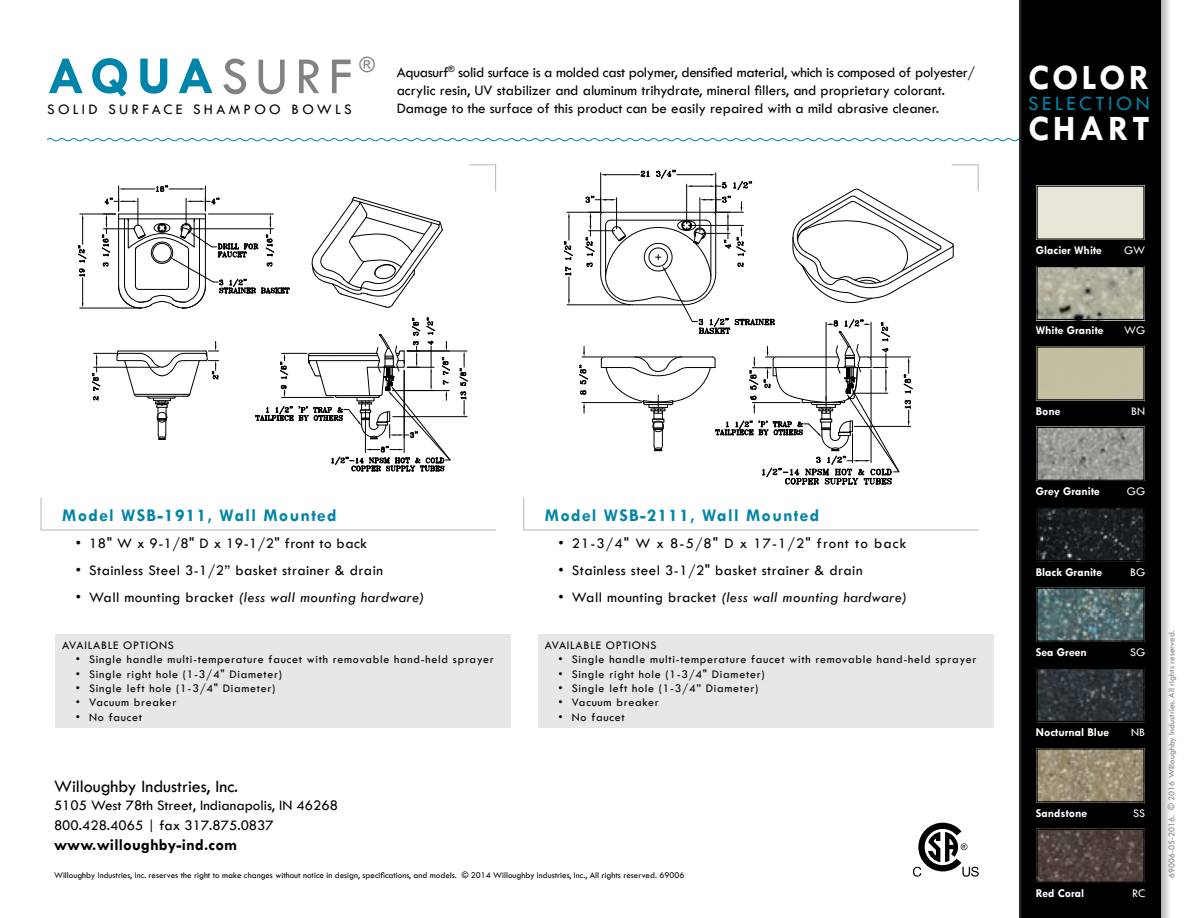
<style>
.page{position:relative;width:1188px;height:918px;background:#fff}
.page>*{position:absolute;margin:0;border:0;box-sizing:border-box;transform-origin:0 0}
.t1{font:700 54px "Tw Cen";color:#0084a9}
.t2{font:700 36px "Tw Cen";letter-spacing:.085em;color:#fff}
.t3{font:21px "Tw Cen";letter-spacing:.165em;color:#0084a9}
.t4{font:21px "Tw Cen";color:#808284}
.t5{font:700 18px "Tw Cen";letter-spacing:.07em;color:#0084a9}
.t6{font:18px "Tw Cen";color:#000}
.t7{font:700 16.5px "Tw Cen";letter-spacing:.01em;color:#000}
.t8{font:15px/18px "Tw Cen";color:#000}
.t9{font:15px "Tw Cen";letter-spacing:.03em;color:#000}
.t10{font:italic 15px "Tw Cen";letter-spacing:.03em;color:#000}
.t11{font:15px "Tw Cen";letter-spacing:.07em;color:#000}
.t12{font:15px "Tw Cen";letter-spacing:.22em;color:#000}
.t13{font:12px "Tw Cen";letter-spacing:.06em;color:#000}
.t14{font:700 12px "Tw Cen";color:#fff}
.t15{font:12px "Tw Cen";color:#fff}
.t16{font:9px "Tw Cen";color:#000}
.t17{font:9px "Tw Cen";color:#808284}
.s1{font-weight:400;color:#808284}
.s2{font-style:normal}
.s3{font-style:inherit}
</style>
<div class="page">
<svg style="left:47px;top:138px;width:970px;height:4px"></svg>
<div style="left:1017px;top:0;width:156px;height:918px;background:#000;opacity:.3"></div>
<div style="left:1018px;top:0;width:145px;height:918px;background:#000"></div>
<div style="left:56px;top:634px;width:455px;height:93px;background:#e6e7e8"></div>
<svg style="left:40px;top:497px;width:456px;height:34px"></svg>
<svg style="left:469px;top:164px;width:27px;height:28px"></svg>
<svg style="left:312px;top:197px;width:131px;height:111px"></svg>
<hr style="left:80px;top:214px;width:36px;height:1px;background:#000">
<hr style="left:80px;top:308px;width:57px;height:1px;background:#000">
<svg style="left:78px;top:269px;width:7px;height:39px"></svg>
<svg style="left:78px;top:214px;width:8px;height:49px"></svg>
<hr style="left:407px;top:351px;width:60px;height:1px;background:#000">
<hr style="left:393px;top:416px;width:74px;height:1px;background:#000">
<svg style="left:459px;top:351px;width:9px;height:66px"></svg>
<svg style="left:92px;top:341px;width:127px;height:99px"></svg>
<svg style="left:255px;top:317px;width:196px;height:155px"></svg>
<svg style="left:102px;top:185px;width:188px;height:124px"></svg>
<hr style="left:567px;top:212px;width:34px;height:1px;background:#000">
<hr style="left:567px;top:305px;width:63px;height:1px;background:#000">
<svg style="left:564px;top:267px;width:7px;height:38px"></svg>
<svg style="left:564px;top:212px;width:9px;height:48px"></svg>
<svg style="left:579px;top:164px;width:400px;height:321px"></svg>
<div style="left:538px;top:634px;width:456px;height:93px;background:#e6e7e8"></div>
<svg style="left:523px;top:497px;width:456px;height:34px"></svg>
<svg style="left:913px;top:823px;width:66px;height:54px"></svg>
<div style="left:1039px;top:188px;width:104px;height:50px;background:#e8e6d6"></div>
<div style="left:1037px;top:186px;width:108px;height:54px;border:1px solid #000"></div>
<img style="left:1039px;top:268px;width:104px;height:50px">
<div style="left:1037px;top:266px;width:108px;height:54px;border:1px solid #000"></div>
<div style="left:1039px;top:348px;width:104px;height:50px;background:#c3bea2"></div>
<div style="left:1037px;top:346px;width:108px;height:54px;border:1px solid #000"></div>
<img style="left:1039px;top:429px;width:104px;height:50px">
<div style="left:1037px;top:427px;width:108px;height:54px;border:1px solid #000"></div>
<img style="left:1039px;top:509px;width:104px;height:50px">
<div style="left:1037px;top:507px;width:108px;height:54px;border:1px solid #000"></div>
<img style="left:1039px;top:590px;width:104px;height:50px">
<div style="left:1037px;top:588px;width:108px;height:54px;border:1px solid #000"></div>
<img style="left:1039px;top:670px;width:104px;height:50px">
<div style="left:1037px;top:668px;width:108px;height:54px;border:1px solid #000"></div>
<img style="left:1039px;top:750px;width:104px;height:50px">
<div style="left:1037px;top:748px;width:108px;height:54px;border:1px solid #000"></div>
<img style="left:1039px;top:831px;width:104px;height:50px">
<div style="left:1037px;top:829px;width:108px;height:54px;border:1px solid #000"></div>
<h1 class="t1" style="left:47px;top:53px;width:307px">AQUA<span class="s1">SURF</span></h1>
<h3 class="t4" style="left:360px;top:56px;width:17px">®</h3>
<p class="t12" style="left:47px;top:103px;width:306px">SOLID SURFACE SHAMPOO BOWLS</p>
<p class="t8" style="left:397px;top:64px;width:580px">Aquasurf<sup>®</sup> solid surface is a molded cast polymer, densified material, which is composed of polyester/ acrylic resin, UV stabilizer and aluminum trihydrate, mineral fillers, and proprietary colorant.<br>Damage to the surface of this product can be easily repaired with a mild abrasive cleaner.</p>
<h3 class="t5" style="left:62px;top:508px;width:276px">Model WSB-1911, Wall Mounted</h3>
<p class="t9" style="left:76px;top:535px;width:293px">• 18" W x 9-1/8" D x 19-1/2" front to back</p>
<p class="t9" style="left:76px;top:562px;width:309px">• Stainless Steel 3-1/2” basket strainer &amp; drain</p>
<p class="t10" style="left:76px;top:591px;width:350px"><span class="s2">• Wall mounting bracket</span> (less wall mounting hardware)</p>
<p class="t13" style="left:62px;top:640px;width:113px">AVAILABLE OPTIONS</p>
<p class="t13" style="left:76px;top:654px;width:420px">• Single handle multi-temperature faucet with removable hand-held sprayer</p>
<p class="t13" style="left:76px;top:667px;width:208px">• Single right hole (1-3/4" Diameter)</p>
<p class="t13" style="left:76px;top:681px;width:201px">• Single left hole (1-3/4" Diameter)</p>
<p class="t13" style="left:76px;top:697px;width:102px">• Vacuum breaker</p>
<p class="t13" style="left:76px;top:712px;width:68px">• No faucet</p>
<h3 class="t6" style="left:54px;top:779px;width:186px">Willoughby Industries, Inc.</h3>
<p class="t8" style="left:54px;top:796px;width:285px;line-height:19.8px">5105 West 78th Street, Indianapolis, IN 46268<br>800.428.4065 | fax 317.875.0837</p>
<h3 class="t7" style="left:54px;top:837px;width:185px">www.willoughby-ind.com</h3>
<h3 class="t5" style="left:545px;top:508px;width:276px">Model WSB-2111, Wall Mounted</h3>
<p class="t11" style="left:558px;top:535px;width:350px">• 21-3/4" W x 8-5/8" D x 17-1/2" front to back</p>
<p class="t9" style="left:558px;top:562px;width:306px">• Stainless steel 3-1/2" basket strainer &amp; drain</p>
<p class="t10" style="left:558px;top:591px;width:350px"><span class="s2">• Wall mounting bracket</span> (less wall mounting hardware)</p>
<p class="t13" style="left:545px;top:640px;width:113px">AVAILABLE OPTIONS</p>
<p class="t13" style="left:558px;top:654px;width:420px">• Single handle multi-temperature faucet with removable hand-held sprayer</p>
<p class="t13" style="left:558px;top:667px;width:208px">• Single right hole (1-3/4" Diameter)</p>
<p class="t13" style="left:558px;top:681px;width:202px">• Single left hole (1-3/4” Diameter)</p>
<p class="t13" style="left:558px;top:697px;width:102px">• Vacuum breaker</p>
<p class="t13" style="left:558px;top:712px;width:68px">• No faucet</p>
<p class="t16" style="left:54px;top:869px;width:632px">Willoughby Industries, Inc. reserves the right to make changes without notice in design, specifications, and models. © 2014 Willoughby Industries, Inc., All rights reserved. 69006</p>
<h2 class="t2" style="left:1028px;top:62px;width:123px">COLOR</h2>
<h3 class="t3" style="left:1028px;top:95px;width:123px">SELECTION</h3>
<h2 class="t2" style="left:1028px;top:113px;width:123px">CHART</h2>
<p class="t14" style="left:1036px;top:245px;width:68px">Glacier White</p>
<p class="t15" style="left:1124px;top:245px;width:23px">GW</p>
<p class="t14" style="left:1036px;top:325px;width:69px">White Granite</p>
<p class="t15" style="left:1124px;top:325px;width:23px">WG</p>
<p class="t14" style="left:1036px;top:406px;width:26px">Bone</p>
<p class="t15" style="left:1131px;top:406px;width:16px">BN</p>
<p class="t14" style="left:1036px;top:486px;width:66px">Grey Granite</p>
<p class="t15" style="left:1127px;top:486px;width:20px">GG</p>
<p class="t14" style="left:1036px;top:567px;width:68px">Black Granite</p>
<p class="t15" style="left:1130px;top:567px;width:17px">BG</p>
<p class="t14" style="left:1036px;top:647px;width:53px">Sea Green</p>
<p class="t15" style="left:1130px;top:647px;width:17px">SG</p>
<p class="t14" style="left:1036px;top:727px;width:75px">Nocturnal Blue</p>
<p class="t15" style="left:1131px;top:727px;width:16px">NB</p>
<p class="t14" style="left:1036px;top:808px;width:53px">Sandstone</p>
<p class="t15" style="left:1133px;top:808px;width:13px">SS</p>
<p class="t14" style="left:1036px;top:888px;width:50px">Red Coral</p>
<p class="t15" style="left:1132px;top:888px;width:15px">RC</p>
<p class="t17" style="left:1166px;top:878px;width:249px;rotate:-90deg">69006-05-2016. © <span class="s3">2016</span> Willoughby Industries. All rights reserved.</p>
</div>
